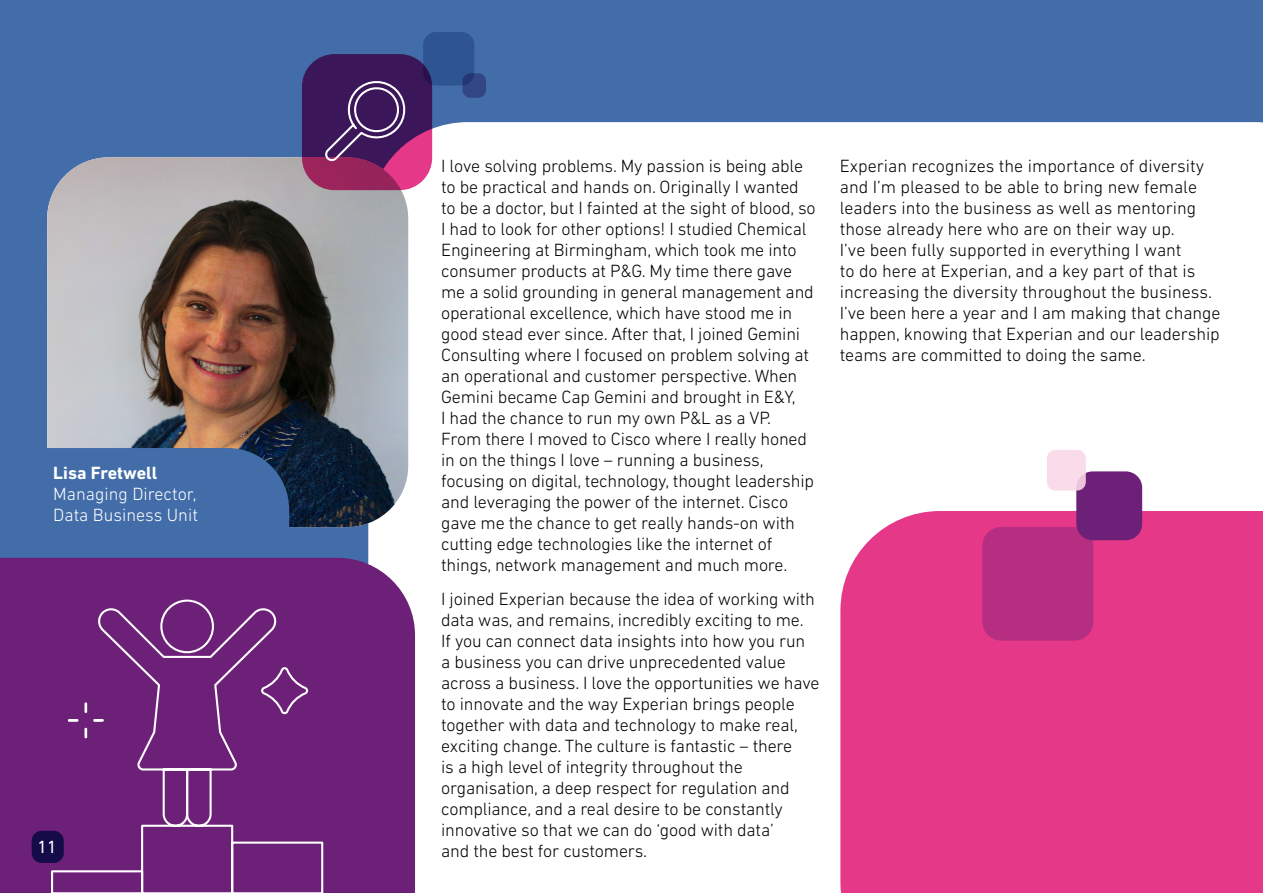
<style>
.page{position:relative;width:1263px;height:893px;background:#426da9}
.page>*{position:absolute;margin:0;border:0;box-sizing:border-box;transform-origin:0 0}
.t1{font:300 18px/21px "DIN Next LT Pro";letter-spacing:-.01em;color:#000}
.t2{font:300 18px/21px "DIN Next LT Pro";color:#fff}
.t3{font:700 18px "DIN Next LT Pro";color:#fff}
.t4{font:18px "DIN Next LT Pro";color:#fff}
</style>
<div class="page">
<div style="left:368px;top:122px;width:895px;height:771px;background:#fff"></div>
<img style="left:47px;top:157px;width:361px;height:370px">
<svg style="left:0;top:448px;width:289px;height:110px"></svg>
<div style="left:0;top:558px;width:415px;height:335px;background:#6d2077"></div>
<svg style="left:302px;top:54px;width:130px;height:136px;fill:#3b175a"></svg>
<svg style="left:323px;top:76px;width:87px;height:88px"></svg>
<svg style="left:50px;top:598px;width:274px;height:295px"></svg>
<div style="left:32px;top:831px;width:32px;height:32px;background:#150b48;border-radius:10px"></div>
<div style="left:423px;top:32px;width:51px;height:53px;background:#2e5492;border-radius:13px"></div>
<svg style="left:463px;top:73px;width:23px;height:25px"></svg>
<div style="left:840px;top:511px;width:423px;height:382px;background:#e63888"></div>
<div style="left:982px;top:527px;width:111px;height:114px;background:#b62e81;border-radius:19px"></div>
<div style="left:1076px;top:471px;width:66px;height:69px;background:#6d2077;border-radius:16px"></div>
<div style="left:1047px;top:450px;width:39px;height:41px;background:#fad7e7;border-radius:9px"></div>
<div style="left:1076px;top:401px;width:20px;height:21px;background:#fff;border-radius:4px"></div>
<p class="t3" style="left:53px;top:462px;width:105px">Lisa Fretwell</p>
<p class="t2" style="left:53px;top:483px;width:146px">Managing Director,<br>Data Business Unit</p>
<p class="t4" style="left:37px;top:836px;width:21px">11</p>
<p class="t1" style="left:441px;top:155px;width:376px">I love solving problems. My passion is being able to be practical and hands on. Originally I wanted to be a doctor, but I fainted at the sight of blood, so I had to look for other options! I studied Chemical Engineering at Birmingham, which took me into consumer products at P&amp;G. My time there gave me a solid grounding in general management and operational excellence, which have stood me in good stead ever since. After that, I joined Gemini Consulting where I focused on problem solving at an operational and customer perspective. When Gemini became Cap Gemini and brought in E&amp;Y,<br>I had the chance to run my own P&amp;L as a VP.<br>From there I moved to Cisco where I really honed in on the things I love – running a business, focusing on digital, technology, thought leadership and leveraging the power of the internet. Cisco gave me the chance to get really hands-on with cutting edge technologies like the internet of things, network management and much more.</p>
<p class="t1" style="left:441px;top:588px;width:380px">I joined Experian because the idea of working with data was, and remains, incredibly exciting to me.<br>If you can connect data insights into how you run<br>a business you can drive unprecedented value across a business. I love the opportunities we have to innovate and the way Experian brings people together with data and technology to make real, exciting change. The culture is fantastic – there<br>is a high level of integrity throughout the organisation, a deep respect for regulation and compliance, and a real desire to be constantly innovative so that we can do ‘good with data’<br>and the best for customers.</p>
<p class="t1" style="left:840px;top:155px;width:382px">Experian recognizes the importance of diversity and I’m pleased to be able to bring new female leaders into the business as well as mentoring those already here who are on their way up.<br>I’ve been fully supported in everything I want<br>to do here at Experian, and a key part of that is increasing the diversity throughout the business.<br>I’ve been here a year and I am making that change happen, knowing that Experian and our leadership teams are committed to doing the same.</p>
</div>
